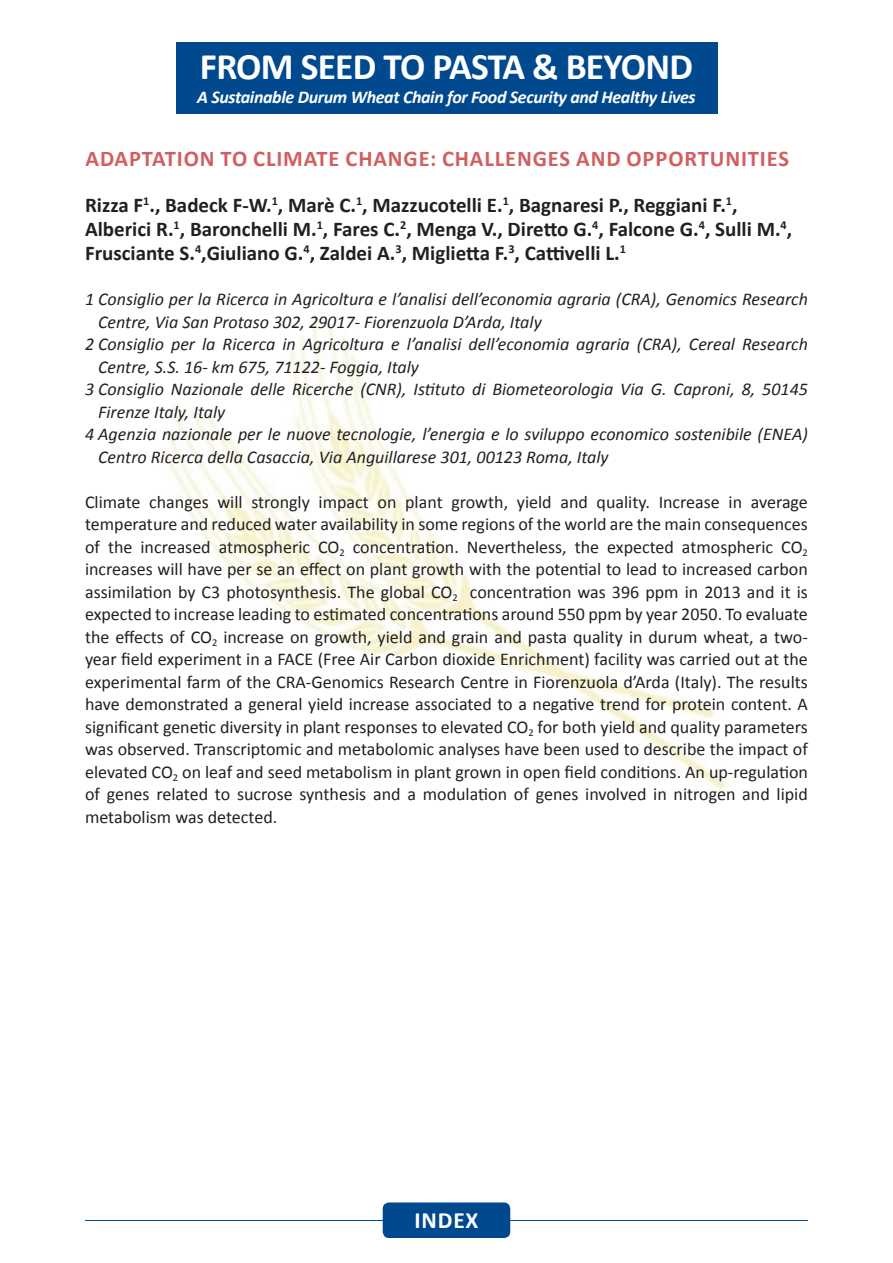
<style>
.page{position:relative;width:893px;height:1263px;background:#fff}
.page>*{position:absolute;margin:0;border:0;box-sizing:border-box;transform-origin:0 0}
.t1{font:700 37.5px "Calibri";letter-spacing:-.02em;color:#fff}
.t2{font:700 23.4px "Calibri";letter-spacing:.035em;color:#fff}
.t3{font:700 22.5px "Calibri";letter-spacing:.04em;color:#d25f60}
.t4{font:700 21px/24px "Calibri";color:#231f20}
.t5{font:18px/22.5px "Calibri";color:#231f20;text-align:justify}
.t6{font:italic 18px "Calibri";color:#231f20}
.t7{font:italic 700 18px "Calibri";letter-spacing:-.02em;color:#fff}
</style>
<div class="page">
<img style="left:162px;top:85px;width:564px;height:705px">
<hr style="left:85px;top:1220px;width:723px;height:1px;background:#01498e">
<div style="left:383px;top:1202px;width:127px;height:36px;background:#01498e;border-radius:6px"></div>
<div style="left:176px;top:43px;width:541px;height:71px;background:#01498e"></div>
<h1 class="t1" style="left:200px;top:43px;width:495px">FROM SEED TO PASTA &amp; BEYOND</h1>
<p class="t7" style="left:197px;top:85px;width:500px">A Sustainable Durum Wheat Chain for Food Security and Healthy Lives</p>
<p class="t3" style="left:85px;top:144px;width:705px">ADAPTATION TO CLIMATE CHANGE: CHALLENGES AND OPPORTUNITIES</p>
<p class="t4" style="left:85px;top:192px;width:709px">Rizza F<sup>1</sup>., Badeck F-W.<sup>1</sup>, Marè C.<sup>1</sup>, Mazzucotelli E.<sup>1</sup>, Bagnaresi P., Reggiani F.<sup>1</sup>,<br>Alberici R.<sup>1</sup>, Baronchelli M.<sup>1</sup>, Fares C.<sup>2</sup>, Menga V., Diretto G.<sup>4</sup>, Falcone G.<sup>4</sup>, Sulli M.<sup>4</sup>,<br>Frusciante S.<sup>4</sup>,Giuliano G.<sup>4</sup>, Zaldei A.<sup>3</sup>, Miglietta F.<sup>3</sup>, Cattivelli L.<sup>1</sup></p>
<p class="t6" style="left:85px;top:288px;width:724px">1 Consiglio per la Ricerca in Agricoltura e l’analisi dell’economia agraria (CRA), Genomics Research</p>
<p class="t6" style="left:98px;top:311px;width:445px">Centre, Via San Protaso 302, 29017- Fiorenzuola D’Arda, Italy</p>
<p class="t6" style="left:85px;top:333px;width:724px">2 Consiglio per la Ricerca in Agricoltura e l’analisi dell’economia agraria (CRA), Cereal Research</p>
<p class="t6" style="left:98px;top:356px;width:322px">Centre, S.S. 16- km 675, 71122- Foggia, Italy</p>
<p class="t6" style="left:85px;top:378px;width:724px">3 Consiglio Nazionale delle Ricerche (CNR), Istituto di Biometeorologia Via G. Caproni, 8, 50145</p>
<p class="t6" style="left:98px;top:401px;width:128px">Firenze Italy, Italy</p>
<p class="t6" style="left:85px;top:423px;width:724px">4 Agenzia nazionale per le nuove tecnologie, l’energia e lo sviluppo economico sostenibile (ENEA)</p>
<p class="t6" style="left:98px;top:446px;width:512px">Centro Ricerca della Casaccia, Via Anguillarese 301, 00123 Roma, Italy</p>
<p class="t5" style="left:85px;top:490px;width:724px">Climate changes will strongly impact on plant growth, yield and quality. Increase in average temperature and reduced water availability in some regions of the world are the main consequences of the increased atmospheric CO<sub>2</sub> concentration. Nevertheless, the expected atmospheric CO<sub>2 </sub>increases will have per se an effect on plant growth with the potential to lead to increased carbon assimilation by C3 photosynthesis. The global CO<sub>2</sub> concentration was 396 ppm in 2013 and it is expected to increase leading to estimated concentrations around 550 ppm by year 2050. To evaluate the effects of CO<sub>2</sub> increase on growth, yield and grain and pasta quality in durum wheat, a two&shy;year field experiment in a FACE (Free Air Carbon dioxide Enrichment) facility was carried out at the experimental farm of the CRA-Genomics Research Centre in Fiorenzuola d’Arda (Italy). The results have demonstrated a general yield increase associated to a negative trend for protein content. A significant genetic diversity in plant responses to elevated CO<sub>2</sub> for both yield and quality parameters was observed. Transcriptomic and metabolomic analyses have been used to describe the impact of elevated CO<sub>2</sub> on leaf and seed metabolism in plant grown in open field conditions. An up-regulation of genes related to sucrose synthesis and a modulation of genes involved in nitrogen and lipid metabolism was detected.</p>
<p class="t2" style="left:415px;top:1205px;width:65px">INDEX</p>
</div>
